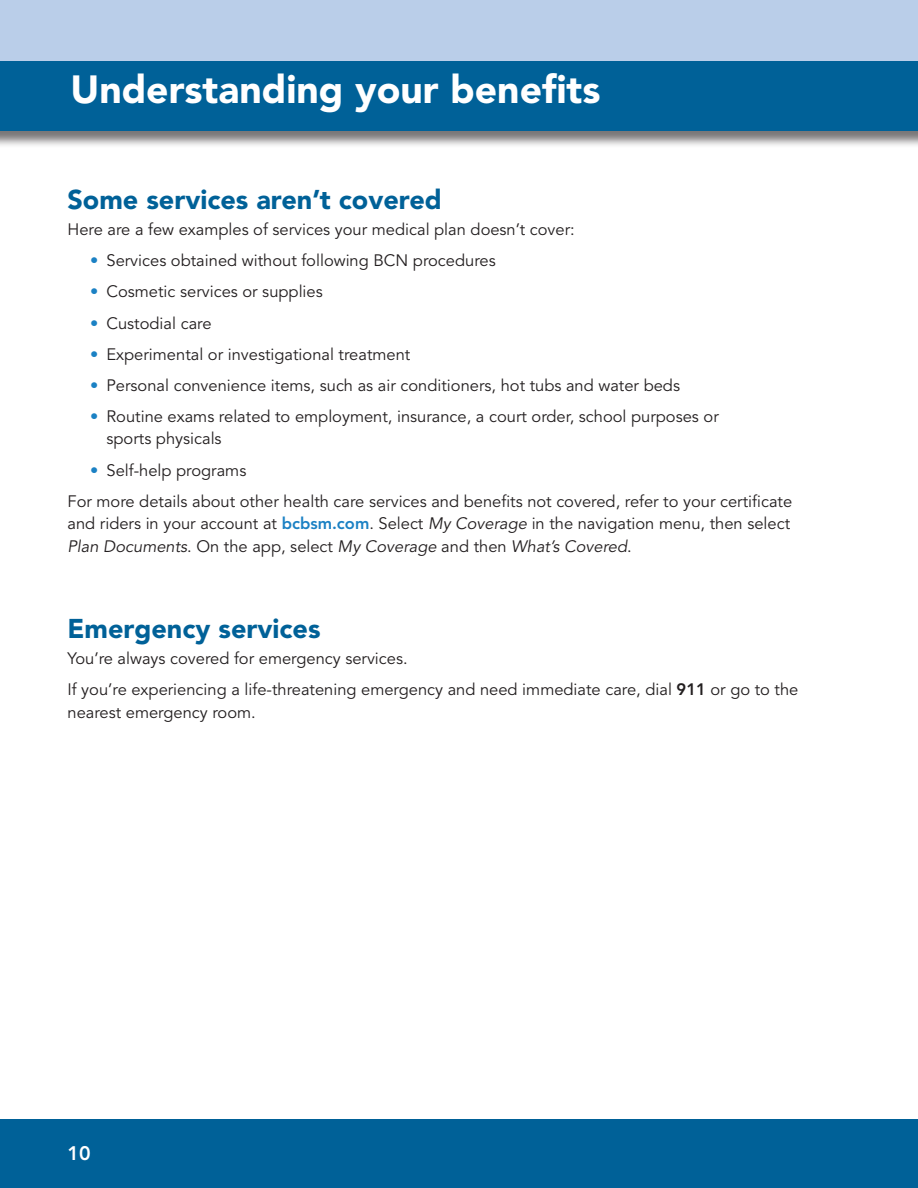
<style>
.page{position:relative;width:918px;height:1188px;background:#fff}
.page>*{position:absolute;margin:0;border:0;box-sizing:border-box;transform-origin:0 0}
.Body_text{font:900 39px "Avenir LT Std";color:#fff}
.Heading{font:900 27px "Avenir LT Std";color:#006198}
.t1{font:800 19.5px "Avenir LT Std";color:#fff}
.Body_text-2{font:16.5px/22.5px "Avenir LT Std";color:#231f20}
.s1{font-weight:800;color:#1b81c4}
.s2{font-style:italic}
.s3{font-weight:800}
</style>
<div class="page">
<div style="left:0;top:0;width:918px;height:102px;background:#bacee9"></div>
<div style="left:0;top:63px;width:918px;height:86px;background:#231f20;opacity:.6"></div>
<div style="left:0;top:62px;width:918px;height:69px;background:#006198"></div>
<div style="left:0;top:1119px;width:918px;height:69px;background:#006198"></div>
<p class="Body_text" style="left:70px;top:66px;width:532px">Understanding your benefits</p>
<p class="Heading" style="left:68px;top:184px;width:376px">Some services aren’t covered</p>
<p class="Body_text-2" style="left:68px;top:219px;width:509px">Here are a few examples of services your medical plan doesn’t cover:</p>
<p class="Body_text-2" style="left:90px;top:250px;width:407px"><span class="s1">•</span> Services obtained without following BCN procedures</p>
<p class="Body_text-2" style="left:90px;top:281px;width:234px"><span class="s1">•</span> Cosmetic services or supplies</p>
<p class="Body_text-2" style="left:90px;top:312px;width:123px"><span class="s1">•</span> Custodial care</p>
<p class="Body_text-2" style="left:90px;top:343px;width:322px"><span class="s1">•</span> Experimental or investigational treatment</p>
<p class="Body_text-2" style="left:90px;top:374px;width:592px"><span class="s1">•</span> Personal convenience items, such as air conditioners, hot tubs and water beds</p>
<p class="Body_text-2" style="left:106px;top:406px;width:614px;text-indent:-16px"><span class="s1">•</span> Routine exams related to employment, insurance, a court order, school purposes or sports physicals</p>
<p class="Body_text-2" style="left:90px;top:459px;width:158px"><span class="s1">•</span> Self-help programs</p>
<p class="Body_text-2" style="left:67px;top:490px;width:726px">For more details about other health care services and benefits not covered, refer to your certificate and riders in your account at <span class="s1">bcbsm.com</span>. Select <span class="s2">My Coverage</span> in the navigation menu, then select<br><span class="s2">Plan Documents</span>. On the app, select <span class="s2">My Coverage</span> and then <span class="s2">What’s Covered</span>.</p>
<p class="Heading" style="left:68px;top:612px;width:255px">Emergency services</p>
<p class="Body_text-2" style="left:68px;top:647px;width:342px">You’re always covered for emergency services.</p>
<p class="Body_text-2" style="left:68px;top:679px;width:732px">If you’re experiencing a life-threatening emergency and need immediate care, dial <span class="s3">911</span> or go to the nearest emergency room.</p>
<p class="t1" style="left:68px;top:1142px;width:25px">10</p>
</div>
